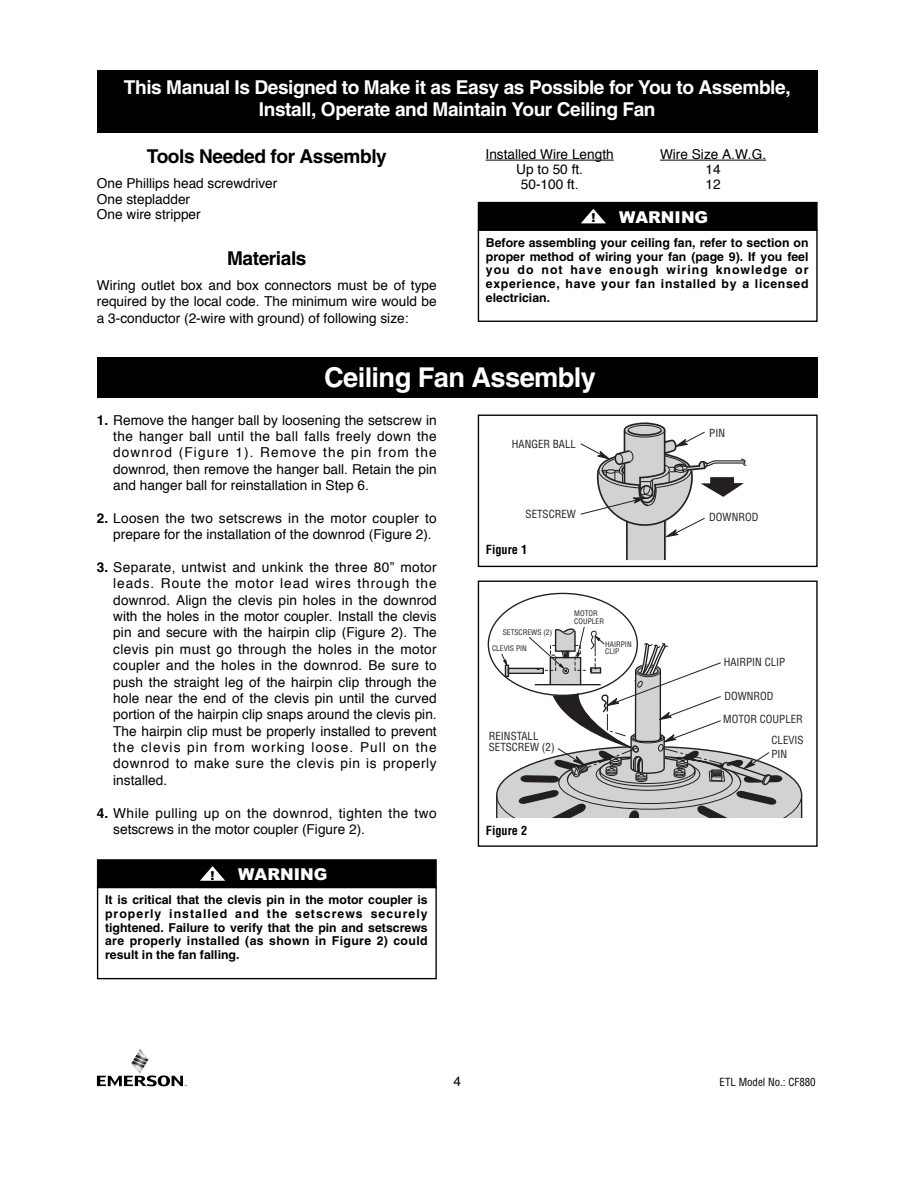
<style>
.page{position:relative;width:918px;height:1188px;background:#fff}
.page>*{position:absolute;margin:0;border:0;box-sizing:border-box;transform-origin:0 0}
.t1{font:700 27.3px "Helvetica";letter-spacing:-.02em;color:#fff}
.t2{font:700 19.05px/21.9px "Helvetica";letter-spacing:-.02em;color:#fff;text-align:center}
.t3{font:700 19.05px "Helvetica";letter-spacing:-.02em;color:#000}
.t4{font:900 16.35px "Arial";color:#fff}
.t5{font:13.65px/16.4px "Helvetica";color:#000;text-align:justify}
.t6{font:13.65px/16.4px "Helvetica";letter-spacing:.035em;color:#000}
.t7{font:700 12.3px/13.6px "Helvetica";letter-spacing:.03em;color:#000;text-align:justify}
.t8{font:700 condensed 12.3px "Helvetica";color:#000}
.t9{font:900 12.3px "Arial";color:#000}
.t10{font:condensed 10.95px/13px "Helvetica";color:#231f20}
.t11{font:condensed 10.95px "Helvetica";color:#000}
.t12{font:condensed 7.5px/7.5px "Helvetica";color:#231f20}
.s1{font-weight:700}
</style>
<div class="page">
<div style="left:478px;top:229px;width:340px;height:93px;border:1px solid #000"></div>
<div style="left:479px;top:203px;width:337px;height:27px;background:#000"></div>
<div style="left:478px;top:202px;width:340px;height:29px;border:1px solid #000"></div>
<svg style="left:581px;top:209px;width:25px;height:14px"></svg>
<div style="left:97px;top:70px;width:721px;height:63px;background:#000"></div>
<hr style="left:486px;top:160px;width:128px;height:1px;background:#000">
<hr style="left:660px;top:160px;width:106px;height:1px;background:#000">
<div style="left:97px;top:357px;width:721px;height:41px;background:#000"></div>
<svg style="left:97px;top:1049px;width:90px;height:37px"></svg>
<svg style="left:479px;top:422px;width:335px;height:402px"></svg>
<div style="left:478px;top:415px;width:340px;height:152px;border:1px solid #000"></div>
<div style="left:486px;top:541px;width:76px;height:19px;background:#fff"></div>
<div style="left:97px;top:886px;width:340px;height:93px;border:1px solid #000"></div>
<div style="left:98px;top:861px;width:337px;height:26px;background:#000"></div>
<div style="left:97px;top:859px;width:340px;height:29px;border:1px solid #000"></div>
<svg style="left:200px;top:866px;width:25px;height:15px"></svg>
<h2 class="t2" style="left:124px;top:78px;width:668px">This Manual Is Designed to Make it as Easy as Possible for You to Assemble,<br>Install, Operate and Maintain Your Ceiling Fan</h2>
<h2 class="t3" style="left:147px;top:149px;width:241px">Tools Needed for Assembly</h2>
<p class="t5" style="left:97px;top:176px;width:182px">One Phillips head screwdriver<br>One stepladder</p>
<p class="t5" style="left:97px;top:207px;width:105px">One wire stripper</p>
<h2 class="t3" style="left:227px;top:252px;width:81px">Materials</h2>
<p class="t5" style="left:97px;top:278px;width:341px">Wiring outlet box and box connectors must be of type required by the local code. The minimum wire would be a 3-conductor (2-wire with ground) of following size:</p>
<p class="t5" style="left:486px;top:147px;width:130px">Installed Wire Length</p>
<p class="t5" style="left:660px;top:147px;width:108px">Wire Size A.W.G.</p>
<p class="t5" style="left:516px;top:162px;width:68px">Up to 50 ft.</p>
<p class="t5" style="left:706px;top:162px;width:17px">14</p>
<p class="t5" style="left:521px;top:177px;width:59px">50-100 ft.</p>
<p class="t5" style="left:706px;top:177px;width:17px">12</p>
<p class="t9" style="left:591px;top:213px;width:6px">!</p>
<p class="t4" style="left:619px;top:211px;width:91px">WARNING</p>
<p class="t7" style="left:486px;top:237px;width:324px">Before assembling your ceiling fan, refer to section on proper method of wiring your fan (page 9). If you feel you do not have enough wiring knowledge or experience, have your fan installed by a licensed electrician.</p>
<h1 class="t1" style="left:324px;top:367px;width:274px">Ceiling Fan Assembly</h1>
<p class="t5" style="left:113px;top:413px;width:325px;text-indent:-16px"><span class="s1">1.</span> Remove the hanger ball by loosening the setscrew in the hanger ball until the ball falls freely down the downrod (Figure 1). Remove the pin from the downrod, then remove the hanger ball. Retain the pin and hanger ball for reinstallation in Step 6.</p>
<p class="t5" style="left:113px;top:511px;width:325px;text-indent:-16px"><span class="s1">2.</span> Loosen the two setscrews in the motor coupler to prepare for the installation of the downrod (Figure 2).</p>
<p class="t5" style="left:113px;top:560px;width:325px;text-indent:-16px"><span class="s1">3.</span> Separate, untwist and unkink the three 80” motor leads. Route the motor lead wires through the downrod. Align the clevis pin holes in the downrod with the holes in the motor coupler. Install the clevis pin and secure with the hairpin clip (Figure 2). The clevis pin must go through the holes in the motor coupler and the holes in the downrod. Be sure to push the straight leg of the hairpin clip through the hole near the end of the clevis pin until the curved portion of the hairpin clip snaps around the clevis pin.<br>The hairpin clip must be properly installed to prevent the clevis pin from working loose. Pull on the downrod to make sure the clevis pin is properly installed.</p>
<p class="t6" style="left:113px;top:806px;width:325px;text-indent:-16px"><span class="s1">4.</span> While pulling up on the downrod, tighten the two setscrews in the motor coupler (Figure 2).</p>
<p class="t9" style="left:211px;top:871px;width:6px">!</p>
<p class="t4" style="left:238px;top:869px;width:91px">WARNING</p>
<p class="t7" style="left:105px;top:894px;width:324px">It is critical that the clevis pin in the motor coupler is properly installed and the setscrews securely tightened. Failure to verify that the pin and setscrews are properly installed (as shown in Figure 2) could result in the fan falling.</p>
<p class="t10" style="left:512px;top:438px;width:66px">HANGER BALL</p>
<p class="t10" style="left:526px;top:508px;width:52px">SETSCREW</p>
<p class="t8" style="left:486px;top:545px;width:43px">Figure 1</p>
<p class="t12" style="left:503px;top:629px;width:51px">SETSCREWS (2)</p>
<p class="t12" style="left:492px;top:646px;width:36px">CLEVIS PIN</p>
<p class="t12" style="left:574px;top:610px;width:31px">MOTOR<br>COUPLER</p>
<p class="t12" style="left:605px;top:641px;width:28px">HAIRPIN<br>CLIP</p>
<p class="t10" style="left:489px;top:731px;width:67px;line-height:10.9px">REINSTALL<br>SETSCREW (2)</p>
<p class="t8" style="left:486px;top:826px;width:43px">Figure 2</p>
<p class="t10" style="left:709px;top:427px;width:17px">PIN</p>
<p class="t10" style="left:709px;top:512px;width:51px">DOWNROD</p>
<p class="t10" style="left:724px;top:657px;width:63px">HAIRPIN CLIP</p>
<p class="t10" style="left:724px;top:691px;width:51px">DOWNROD</p>
<p class="t10" style="left:772px;top:735px;width:34px">CLEVIS<br>PIN</p>
<p class="t10" style="left:723px;top:714px;width:81px">MOTOR COUPLER</p>
<p class="t5" style="left:453px;top:1074px;width:9px">4</p>
<p class="t11" style="left:720px;top:1077px;width:98px">ETL Model No.: CF880</p>
</div>
